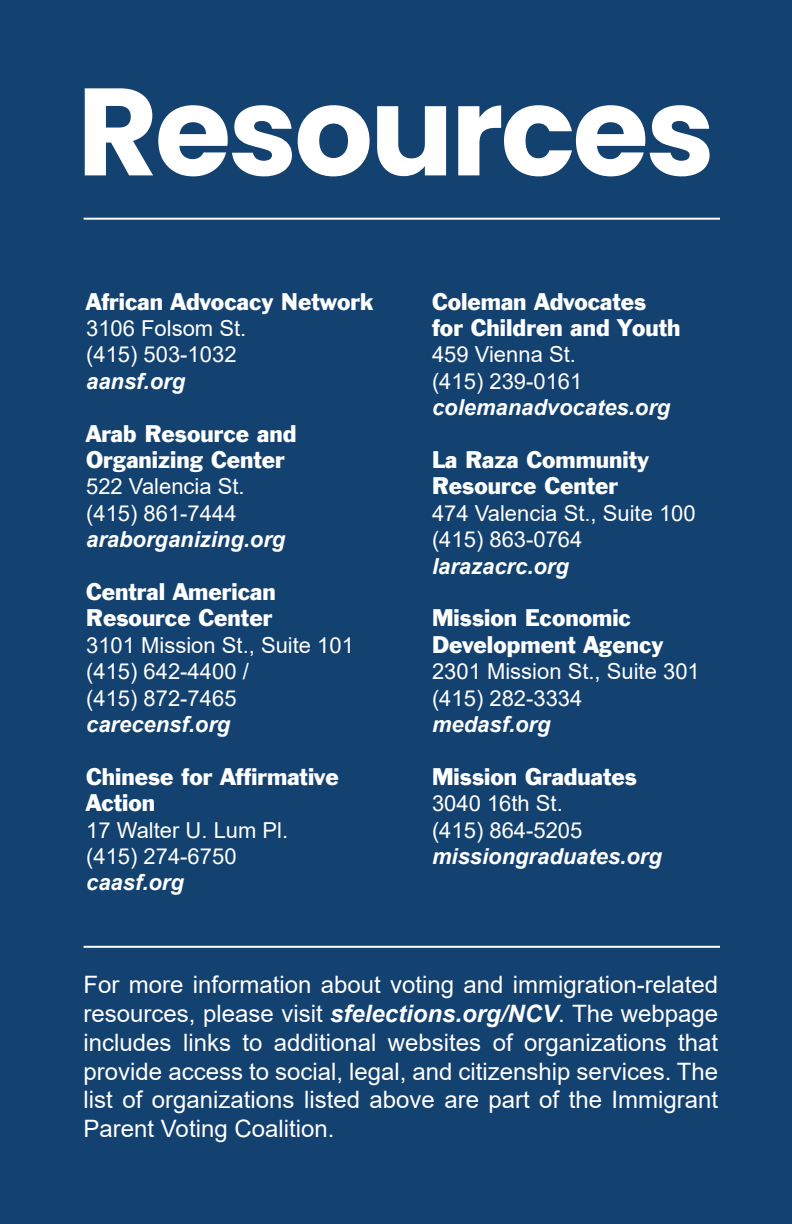
<style>
.page{position:relative;width:792px;height:1224px;background:#134170}
.page>*{position:absolute;margin:0;border:0;box-sizing:border-box;transform-origin:0 0}
.t1{font:700 124px "Poppins";letter-spacing:-.025em;color:#fff}
.t2{font:24px/28.8px "Arial";color:#fff;text-align:justify}
.t3{font:22px "Arial";color:#fff}
.t4{font:22px/26.4px "Franklin Gothic";color:#fff}
.t5{font:italic 700 22px "Arial";color:#fff}
.s1{font-weight:700;font-style:italic}
</style>
<div class="page">
<hr style="left:84px;top:218px;width:636px;height:2px;background:#fff">
<hr style="left:84px;top:946px;width:636px;height:2px;background:#fff">
<p class="t1" style="left:77px;top:60px;width:639px">Resources</p>
<p class="t4" style="left:86px;top:289px;width:289px">African Advocacy Network</p>
<p class="t3" style="left:86px;top:313px;width:162px">3106 Folsom St.</p>
<p class="t3" style="left:86px;top:340px;width:152px">(415) 503-1032</p>
<p class="t5" style="left:86px;top:366px;width:101px">aansf.org</p>
<p class="t4" style="left:86px;top:421px;width:212px">Arab Resource and</p>
<p class="t4" style="left:86px;top:447px;width:200px">Organizing Center</p>
<p class="t3" style="left:86px;top:472px;width:160px">522 Valencia St.</p>
<p class="t3" style="left:86px;top:498px;width:152px">(415) 861-7444</p>
<p class="t5" style="left:86px;top:525px;width:201px">araborganizing.org</p>
<p class="t4" style="left:86px;top:579px;width:191px">Central American</p>
<p class="t4" style="left:86px;top:606px;width:188px">Resource Center</p>
<p class="t3" style="left:86px;top:630px;width:269px">3101 Mission St., Suite 101</p>
<p class="t3" style="left:86px;top:656px;width:164px">(415) 642-4400 /</p>
<p class="t3" style="left:86px;top:683px;width:152px">(415) 872-7465</p>
<p class="t5" style="left:86px;top:710px;width:146px">carecensf.org</p>
<p class="t4" style="left:86px;top:764px;width:254px">Chinese for Affirmative<br>Action</p>
<p class="t3" style="left:86px;top:815px;width:204px">17 Walter U. Lum Pl.</p>
<p class="t3" style="left:86px;top:841px;width:152px">(415) 274-6750</p>
<p class="t5" style="left:86px;top:868px;width:99px">caasf.org</p>
<p class="t4" style="left:432px;top:289px;width:216px">Coleman Advocates</p>
<p class="t4" style="left:432px;top:315px;width:250px">for Children and Youth</p>
<p class="t3" style="left:432px;top:340px;width:145px">459 Vienna St.</p>
<p class="t3" style="left:432px;top:366px;width:152px">(415) 239-0161</p>
<p class="t5" style="left:432px;top:393px;width:240px">colemanadvocates.org</p>
<p class="t4" style="left:432px;top:447px;width:219px">La Raza Community<br>Resource Center</p>
<p class="t3" style="left:432px;top:498px;width:265px">474 Valencia St., Suite 100</p>
<p class="t3" style="left:432px;top:524px;width:152px">(415) 863-0764</p>
<p class="t5" style="left:432px;top:551px;width:138px">larazacrc.org</p>
<p class="t4" style="left:432px;top:606px;width:201px">Mission Economic</p>
<p class="t4" style="left:432px;top:632px;width:233px">Development Agency</p>
<p class="t3" style="left:432px;top:656px;width:269px">2301 Mission St., Suite 301</p>
<p class="t3" style="left:432px;top:683px;width:152px">(415) 282-3334</p>
<p class="t5" style="left:432px;top:710px;width:120px">medasf.org</p>
<p class="t4" style="left:432px;top:764px;width:207px">Mission Graduates</p>
<p class="t3" style="left:432px;top:788px;width:132px">3040 16th St.</p>
<p class="t3" style="left:432px;top:815px;width:152px">(415) 864-5205</p>
<p class="t5" style="left:432px;top:842px;width:231px">missiongraduates.org</p>
<p class="t2" style="left:84px;top:970px;width:636px">For more information about voting and immigration-related resources, please visit <span class="s1">sfelections.org/NCV</span>. The webpage includes links to additional websites of organizations that provide access to social, legal, and citizenship services. The list of organizations listed above are part of the Immigrant Parent Voting Coalition.</p>
</div>
